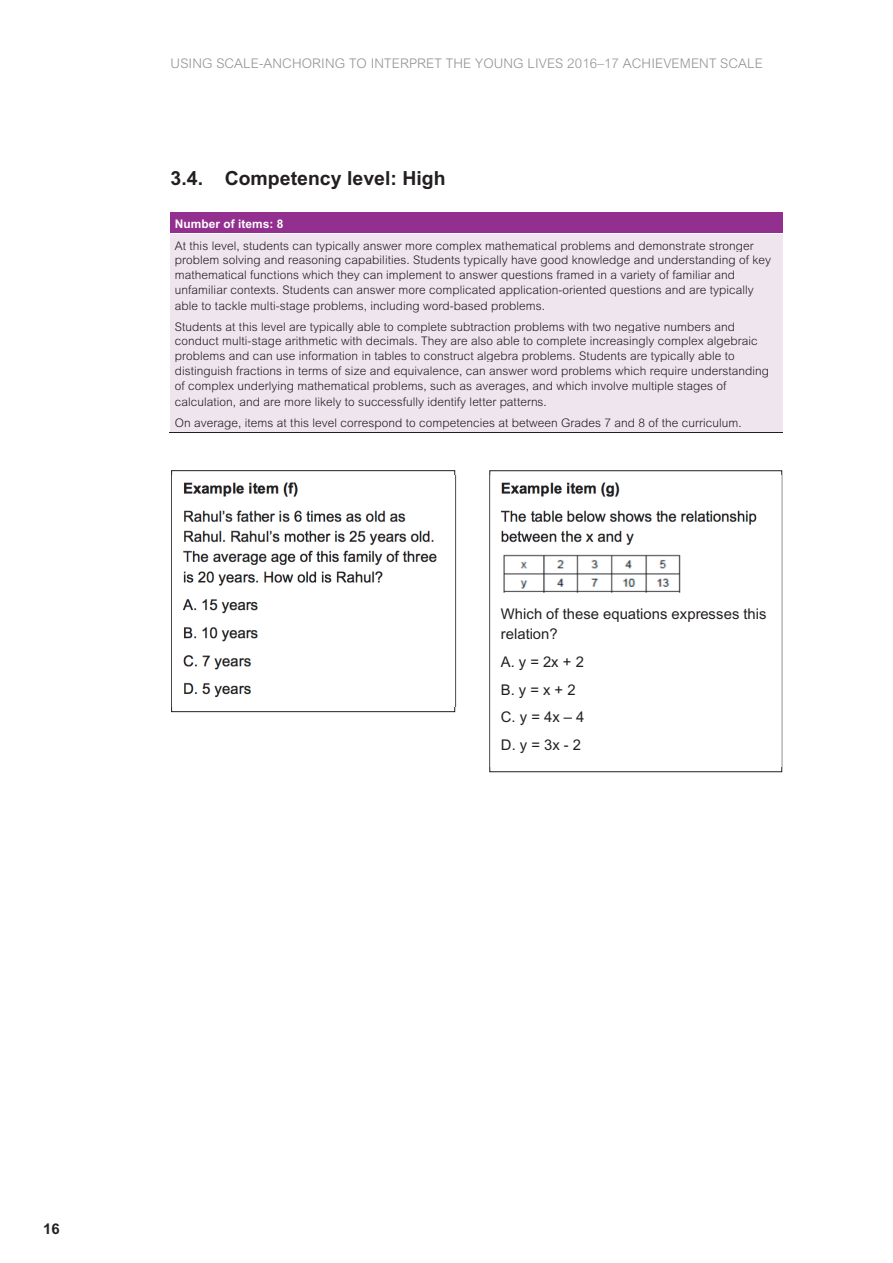
<style>
.page{position:relative;width:893px;height:1263px;background:#fff}
.page>*{position:absolute;margin:0;border:0;box-sizing:border-box;transform-origin:0 0}
.t1{font:700 19.5px "Arial";color:#231f20}
.t2{font:14.7px/27.8px "Arial";letter-spacing:.005em;color:#231f20}
.t3{font:700 14.7px "Arial";color:#231f20}
.t4{font:300 13.35px "Arial";letter-spacing:.01em;color:#919396}
.t5{font:300 11.85px/15px "Arial";letter-spacing:.005em;color:#231f20}
.t6{font:700 11.85px "Arial";letter-spacing:.005em;color:#fff}
</style>
<div class="page">
<div style="left:171px;top:212px;width:612px;height:21px;background:#932f8e"></div>
<div style="left:171px;top:234px;width:612px;height:18px;background:#eee5ef"></div>
<div style="left:171px;top:252px;width:612px;height:15px;background:#eee5ef"></div>
<div style="left:171px;top:267px;width:612px;height:15px;background:#eee5ef"></div>
<div style="left:171px;top:282px;width:612px;height:15px;background:#eee5ef"></div>
<div style="left:171px;top:297px;width:612px;height:18px;background:#eee5ef"></div>
<div style="left:171px;top:315px;width:612px;height:18px;background:#eee5ef"></div>
<div style="left:171px;top:333px;width:612px;height:15px;background:#eee5ef"></div>
<div style="left:171px;top:348px;width:612px;height:15px;background:#eee5ef"></div>
<div style="left:171px;top:363px;width:612px;height:15px;background:#eee5ef"></div>
<div style="left:171px;top:378px;width:612px;height:15px;background:#eee5ef"></div>
<div style="left:171px;top:393px;width:612px;height:18px;background:#eee5ef"></div>
<div style="left:171px;top:411px;width:612px;height:21px;background:#eee5ef"></div>
<hr style="left:170px;top:432px;width:613px;height:1px;background:#231f20">
<img style="left:489px;top:475px;width:293px;height:291px">
<img style="left:171px;top:475px;width:285px;height:231px">
<p class="t4" style="left:171px;top:56px;width:594px">USING SCALE-ANCHORING TO INTERPRET THE YOUNG LIVES 2016–17 ACHIEVEMENT SCALE</p>
<h1 class="t1" style="left:171px;top:167px;width:276px">3.4. Competency level: High</h1>
<p class="t6" style="left:175px;top:217px;width:110px">Number of items: 8</p>
<p class="t5" style="left:175px;top:238px;width:598px">At this level, students can typically answer more complex mathematical problems and demonstrate stronger problem solving and reasoning capabilities. Students typically have good knowledge and understanding of key mathematical functions which they can implement to answer questions framed in a variety of familiar and unfamiliar contexts. Students can answer more complicated application-oriented questions and are typically able to tackle multi-stage problems, including word-based problems.</p>
<p class="t5" style="left:175px;top:319px;width:596px">Students at this level are typically able to complete subtraction problems with two negative numbers and conduct multi-stage arithmetic with decimals. They are also able to complete increasingly complex algebraic problems and can use information in tables to construct algebra problems. Students are typically able to distinguish fractions in terms of size and equivalence, can answer word problems which require understanding of complex underlying mathematical problems, such as averages, and which involve multiple stages of calculation, and are more likely to successfully identify letter patterns.</p>
<p class="t5" style="left:175px;top:415px;width:568px">On average, items at this level correspond to competencies at between Grades 7 and 8 of the curriculum.</p>
<p class="t2" style="left:501px;top:604px;width:267px;line-height:20.1px">Which of these equations expresses this relation?</p>
<p class="t2" style="left:501px;top:648px;width:85px">A. y = 2x + 2<br>B. y = x + 2<br>C. y = 4x – 4<br>D. y = 3x - 2</p>
<p class="t3" style="left:43px;top:1220px;width:18px">16</p>
</div>
